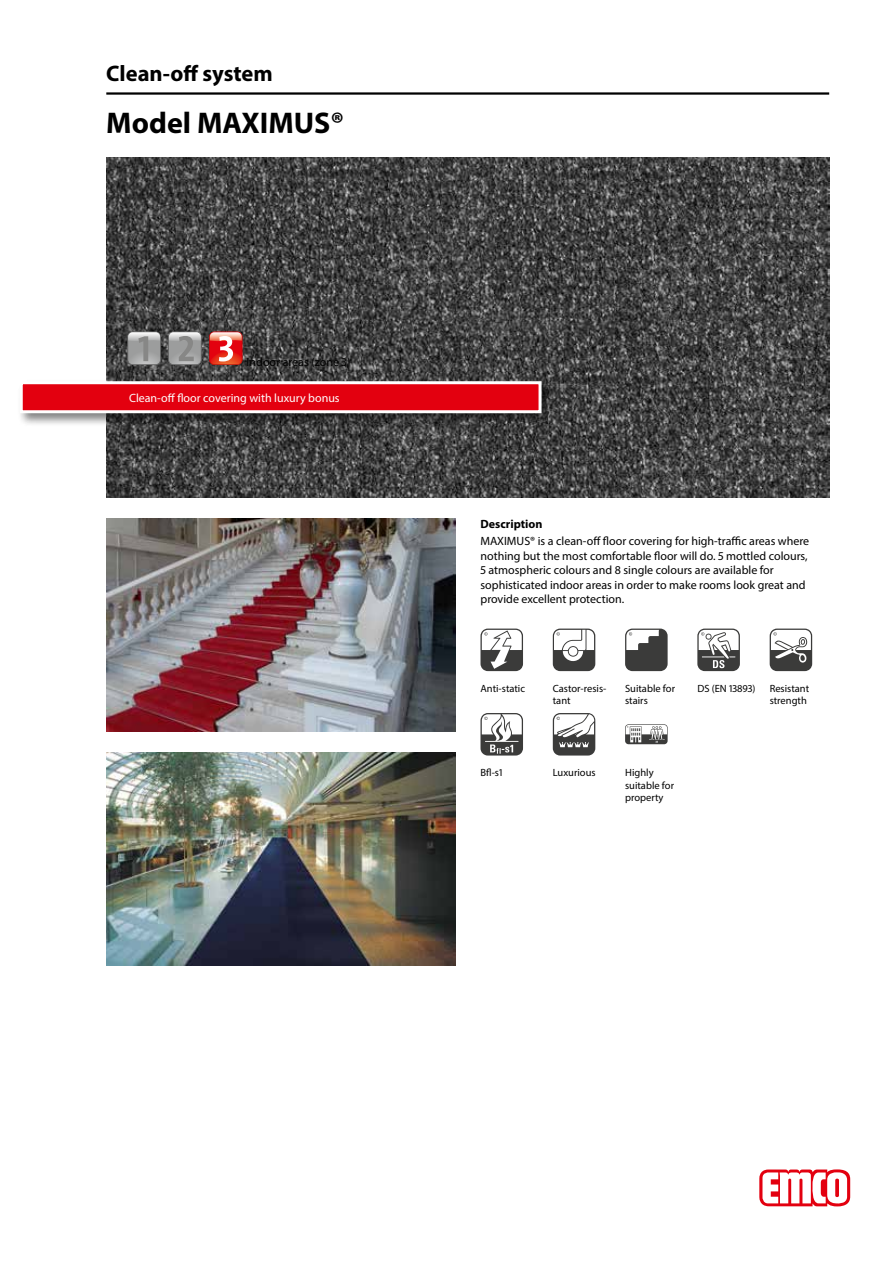
<style>
.page{position:relative;width:893px;height:1263px;background:#fff}
.page>*{position:absolute;margin:0;border:0;box-sizing:border-box;transform-origin:0 0}
.t1{font:700 30px "Myriad Pro";color:#000}
.t2{font:700 22.5px "Myriad Pro";color:#000}
.t3{font:12px/14.4px "Myriad Pro";color:#000}
.t4{font:12px "Myriad Pro";color:#fff}
.t5{font:700 12px "Myriad Pro";color:#000}
.t6{font:10.5px/12.6px "Myriad Pro";color:#000}
</style>
<div class="page">
<img style="left:106px;top:157px;width:723px;height:340px">
<hr style="left:106px;top:92px;width:723px;height:3px;background:#000">
<svg style="left:759px;top:1169px;width:91px;height:37px"></svg>
<div style="left:18px;top:379px;width:538px;height:49px;background:#000;opacity:.5"></div>
<div style="left:21px;top:383px;width:519px;height:29px;background:#e3000f"></div>
<div style="left:20px;top:381px;width:522px;height:32px;border:3px solid #fff"></div>
<svg style="left:168px;top:332px;width:33px;height:33px"></svg>
<svg style="left:209px;top:332px;width:33px;height:33px"></svg>
<svg style="left:128px;top:332px;width:33px;height:33px"></svg>
<img style="left:106px;top:519px;width:349px;height:212px">
<img style="left:106px;top:753px;width:349px;height:212px">
<svg style="left:480px;top:629px;width:43px;height:42px"></svg>
<svg style="left:553px;top:629px;width:42px;height:42px"></svg>
<svg style="left:625px;top:629px;width:43px;height:42px"></svg>
<svg style="left:697px;top:629px;width:43px;height:42px"></svg>
<svg style="left:770px;top:629px;width:42px;height:42px"></svg>
<svg style="left:480px;top:713px;width:43px;height:42px"></svg>
<svg style="left:553px;top:713px;width:42px;height:42px"></svg>
<svg style="left:625px;top:724px;width:43px;height:20px"></svg>
<h2 class="t2" style="left:106px;top:58px;width:168px">Clean-off system</h2>
<h1 class="t1" style="left:106px;top:103px;width:239px">Model MAXIMUS®</h1>
<p class="t3" style="left:247px;top:354px;width:105px">Indoor areas (zone 3)</p>
<p class="t4" style="left:129px;top:390px;width:212px">Clean-off floor covering with luxury bonus</p>
<p class="t5" style="left:480px;top:516px;width:63px">Description</p>
<p class="t3" style="left:480px;top:534px;width:330px">MAXIMUS® is a clean-off floor covering for high-traffic areas where nothing but the most comfortable floor will do. 5 mottled colours, 5 atmospheric colours and 8 single colours are available for sophisticated indoor areas in order to make rooms look great and provide excellent protection.</p>
<p class="t6" style="left:480px;top:682px;width:46px">Anti-static</p>
<p class="t6" style="left:553px;top:682px;width:55px">Castor-resis&shy;tant</p>
<p class="t6" style="left:625px;top:682px;width:52px">Suitable for stairs</p>
<p class="t6" style="left:697px;top:682px;width:60px">DS (EN 13893)</p>
<p class="t6" style="left:770px;top:682px;width:41px">Resistant strength</p>
<p class="t6" style="left:480px;top:766px;width:23px">Bfl-s1</p>
<p class="t6" style="left:553px;top:766px;width:44px">Luxurious</p>
<p class="t6" style="left:625px;top:766px;width:51px">Highly suitable for property</p>
</div>
